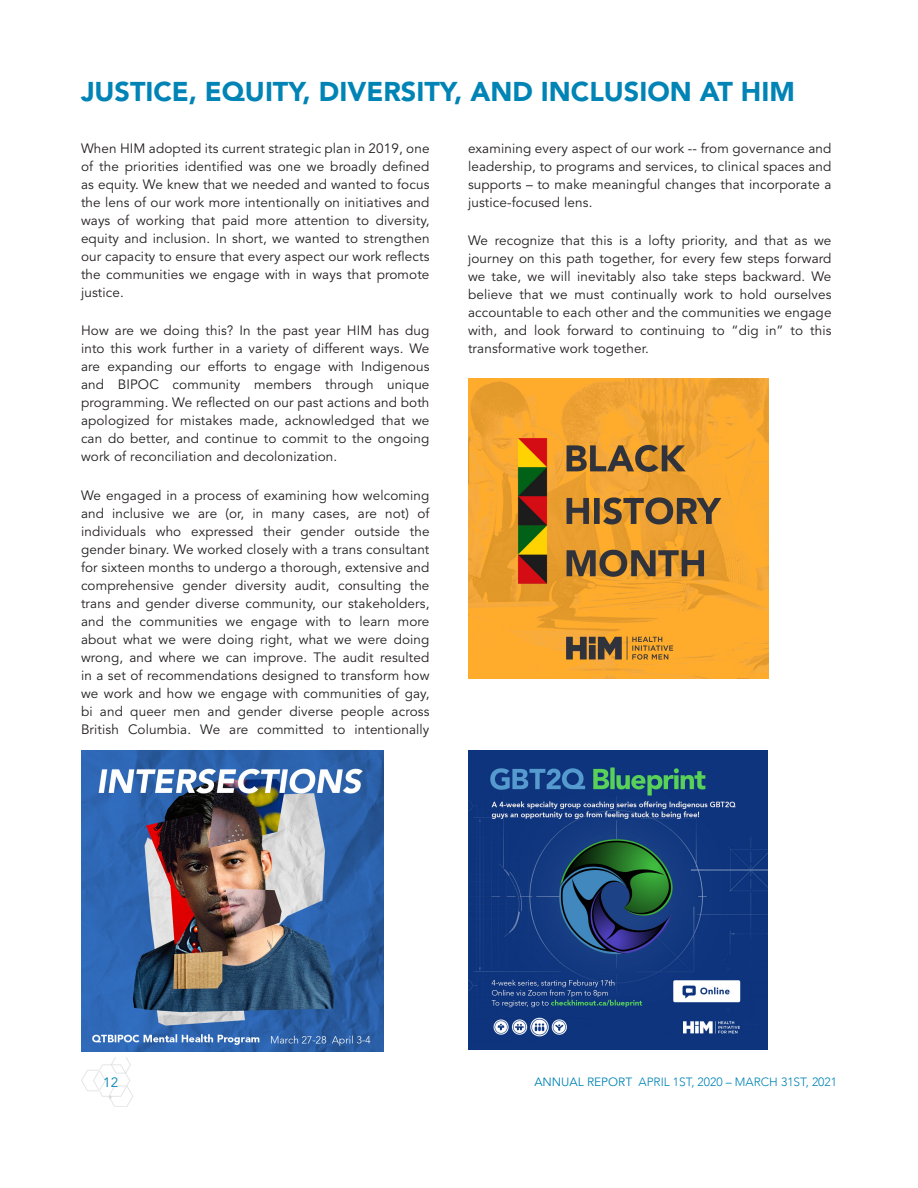
<style>
.page{position:relative;width:918px;height:1188px;background:#fff}
.page>*{position:absolute;margin:0;border:0;box-sizing:border-box;transform-origin:0 0}
.t1{font:900 27px "Avenir LT Std";color:#0083b5}
.Paragraph{font:13.5px/18px "Avenir LT Std";letter-spacing:.01em;color:#231f20;text-align:justify}
.t2{font:13.5px "Avenir";color:#0083b5}
.t3{font:300 12px "Avenir";color:#0083b5}
.s1{font-weight:400}
</style>
<div class="page">
<svg style="left:81px;top:1057px;width:52px;height:50px"></svg>
<img style="left:81px;top:750px;width:302px;height:301px">
<img style="left:468px;top:750px;width:299px;height:300px">
<img style="left:468px;top:379px;width:300px;height:299px">
<h1 class="t1" style="left:81px;top:76px;width:715px">JUSTICE, EQUITY, DIVERSITY, AND INCLUSION AT HIM</h1>
<p class="Paragraph" style="left:81px;top:140px;width:350px">When HIM adopted its current strategic plan in 2019, one of the priorities identified was one we broadly defined as equity. We knew that we needed and wanted to focus the lens of our work more intentionally on initiatives and ways of working that paid more attention to diversity, equity and inclusion. In short, we wanted to strengthen our capacity to ensure that every aspect our work reflects the communities we engage with in ways that promote justice.</p>
<p class="Paragraph" style="left:81px;top:322px;width:350px">How are we doing this? In the past year HIM has dug into this work further in a variety of different ways. We are expanding our efforts to engage with Indigenous and BIPOC community members through unique programming. We reflected on our past actions and both apologized for mistakes made, acknowledged that we can do better, and continue to commit to the ongoing work of reconciliation and decolonization.</p>
<p class="Paragraph" style="left:81px;top:486px;width:350px">We engaged in a process of examining how welcoming and inclusive we are (or, in many cases, are not) of individuals who expressed their gender outside the gender binary. We worked closely with a trans consultant for sixteen months to undergo a thorough, extensive and comprehensive gender diversity audit, consulting the trans and gender diverse community, our stakeholders, and the communities we engage with to learn more about what we were doing right, what we were doing wrong, and where we can improve. The audit resulted in a set of recommendations designed to transform how we work and how we engage with communities of gay, bi and queer men and gender diverse people across British Columbia. We are committed to intentionally</p>
<p class="Paragraph" style="left:468px;top:140px;width:365px">examining every aspect of our work -- from governance and leadership, to programs and services, to clinical spaces and supports – to make meaningful changes that incorporate a justice-focused lens.</p>
<p class="Paragraph" style="left:468px;top:232px;width:365px">We recognize that this is a lofty priority, and that as we journey on this path together, for every few steps forward we take, we will inevitably also take steps backward. We believe that we must continually work to hold ourselves accountable to each other and the communities we engage with, and look forward to continuing to “dig in” to this transformative work together.</p>
<p class="t2" style="left:103px;top:1075px;width:17px">12</p>
<p class="t3" style="left:534px;top:1075px;width:304px"><span class="s1">ANNUAL REPORT</span> APRIL 1ST, 2020 – MARCH 31ST, 2021</p>
</div>
